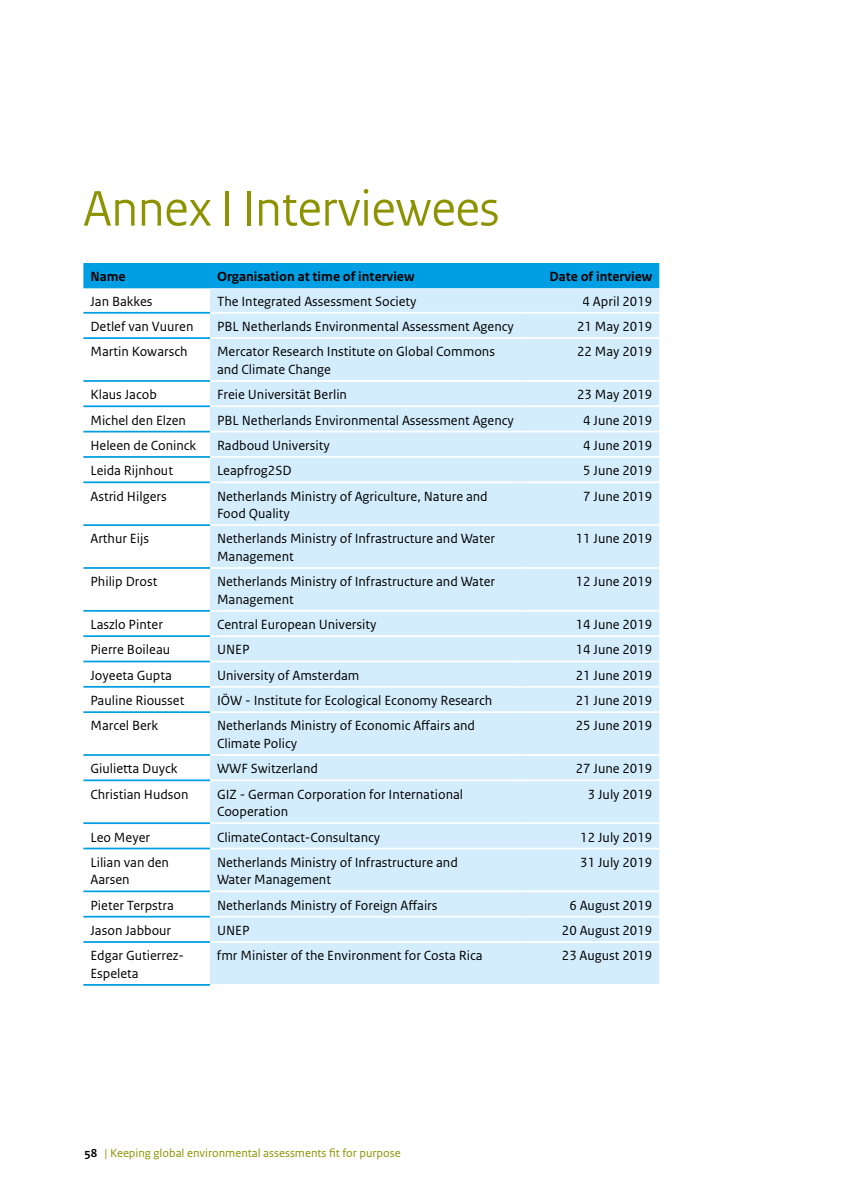
<style>
.page{position:relative;width:844px;height:1191px;background:#fff}
.page>*{position:absolute;margin:0;border:0;box-sizing:border-box;transform-origin:0 0}
.t1{font:52.5px "Rijksoverheid Sans Heading";color:#8d9300}
.t2{font:14px/17.5px "Rijksoverheid Sans Text";color:#000}
.t3{font:700 14px "Rijksoverheid Sans Text";color:#000}
.t4{font:12.25px "Rijksoverheid Sans Text";color:#8d9300}
.s1{font-weight:700;color:#000}
</style>
<div class="page">
<div style="left:83px;top:263px;width:576px;height:25px;background:#009ee3"></div>
<div style="left:210px;top:288px;width:449px;height:696px;background:#d4edfc"></div>
<hr style="left:210px;top:312px;width:316px;height:2px;background:#fff">
<hr style="left:526px;top:312px;width:133px;height:2px;background:#fff">
<hr style="left:210px;top:337px;width:316px;height:2px;background:#fff">
<hr style="left:526px;top:337px;width:133px;height:2px;background:#fff">
<hr style="left:210px;top:380px;width:316px;height:2px;background:#fff">
<hr style="left:526px;top:380px;width:133px;height:2px;background:#fff">
<hr style="left:210px;top:405px;width:316px;height:2px;background:#fff">
<hr style="left:526px;top:405px;width:133px;height:2px;background:#fff">
<hr style="left:210px;top:431px;width:316px;height:1px;background:#fff">
<hr style="left:526px;top:431px;width:133px;height:1px;background:#fff">
<hr style="left:210px;top:456px;width:316px;height:2px;background:#fff">
<hr style="left:526px;top:456px;width:133px;height:2px;background:#fff">
<hr style="left:210px;top:481px;width:316px;height:2px;background:#fff">
<hr style="left:526px;top:481px;width:133px;height:2px;background:#fff">
<hr style="left:210px;top:524px;width:316px;height:2px;background:#fff">
<hr style="left:526px;top:524px;width:133px;height:2px;background:#fff">
<hr style="left:210px;top:567px;width:316px;height:2px;background:#fff">
<hr style="left:526px;top:567px;width:133px;height:2px;background:#fff">
<hr style="left:210px;top:610px;width:316px;height:1px;background:#fff">
<hr style="left:526px;top:610px;width:133px;height:1px;background:#fff">
<hr style="left:210px;top:635px;width:316px;height:2px;background:#fff">
<hr style="left:526px;top:635px;width:133px;height:2px;background:#fff">
<hr style="left:210px;top:660px;width:316px;height:2px;background:#fff">
<hr style="left:526px;top:660px;width:133px;height:2px;background:#fff">
<hr style="left:210px;top:686px;width:316px;height:1px;background:#fff">
<hr style="left:526px;top:686px;width:133px;height:1px;background:#fff">
<hr style="left:210px;top:711px;width:316px;height:2px;background:#fff">
<hr style="left:526px;top:711px;width:133px;height:2px;background:#fff">
<hr style="left:210px;top:754px;width:316px;height:2px;background:#fff">
<hr style="left:526px;top:754px;width:133px;height:2px;background:#fff">
<hr style="left:210px;top:779px;width:316px;height:2px;background:#fff">
<hr style="left:526px;top:779px;width:133px;height:2px;background:#fff">
<hr style="left:210px;top:822px;width:316px;height:2px;background:#fff">
<hr style="left:526px;top:822px;width:133px;height:2px;background:#fff">
<hr style="left:210px;top:847px;width:316px;height:2px;background:#fff">
<hr style="left:526px;top:847px;width:133px;height:2px;background:#fff">
<hr style="left:210px;top:890px;width:316px;height:2px;background:#fff">
<hr style="left:526px;top:890px;width:133px;height:2px;background:#fff">
<hr style="left:210px;top:915px;width:316px;height:2px;background:#fff">
<hr style="left:526px;top:915px;width:133px;height:2px;background:#fff">
<hr style="left:210px;top:941px;width:316px;height:2px;background:#fff">
<hr style="left:526px;top:941px;width:133px;height:2px;background:#fff">
<hr style="left:83px;top:312px;width:127px;height:2px;background:#009ee3">
<hr style="left:83px;top:337px;width:127px;height:2px;background:#009ee3">
<hr style="left:83px;top:380px;width:127px;height:2px;background:#009ee3">
<hr style="left:83px;top:405px;width:127px;height:2px;background:#009ee3">
<hr style="left:83px;top:431px;width:127px;height:1px;background:#009ee3">
<hr style="left:83px;top:456px;width:127px;height:2px;background:#009ee3">
<hr style="left:83px;top:481px;width:127px;height:2px;background:#009ee3">
<hr style="left:83px;top:524px;width:127px;height:2px;background:#009ee3">
<hr style="left:83px;top:567px;width:127px;height:2px;background:#009ee3">
<hr style="left:83px;top:610px;width:127px;height:1px;background:#009ee3">
<hr style="left:83px;top:635px;width:127px;height:2px;background:#009ee3">
<hr style="left:83px;top:660px;width:127px;height:2px;background:#009ee3">
<hr style="left:83px;top:686px;width:127px;height:1px;background:#009ee3">
<hr style="left:83px;top:711px;width:127px;height:2px;background:#009ee3">
<hr style="left:83px;top:754px;width:127px;height:2px;background:#009ee3">
<hr style="left:83px;top:779px;width:127px;height:2px;background:#009ee3">
<hr style="left:83px;top:822px;width:127px;height:2px;background:#009ee3">
<hr style="left:83px;top:847px;width:127px;height:2px;background:#009ee3">
<hr style="left:83px;top:890px;width:127px;height:2px;background:#009ee3">
<hr style="left:83px;top:915px;width:127px;height:2px;background:#009ee3">
<hr style="left:83px;top:941px;width:127px;height:2px;background:#009ee3">
<hr style="left:83px;top:984px;width:127px;height:1px;background:#009ee3">
<h1 class="t1" style="left:83px;top:178px;width:417px">Annex I Interviewees</h1>
<p class="t3" style="left:90px;top:269px;width:37px">Name</p>
<p class="t3" style="left:217px;top:269px;width:199px">Organisation at time of interview</p>
<p class="t3" style="left:549px;top:269px;width:104px">Date of interview</p>
<p class="t2" style="left:90px;top:293px;width:64px">Jan Bakkes</p>
<p class="t2" style="left:217px;top:293px;width:201px">The Integrated Assessment Society</p>
<p class="t2" style="left:582px;top:293px;width:71px">4 April 2019</p>
<p class="t2" style="left:90px;top:318px;width:104px">Detlef van Vuuren</p>
<p class="t2" style="left:217px;top:318px;width:298px">PBL Netherlands Environmental Assessment Agency</p>
<p class="t2" style="left:577px;top:318px;width:77px">21 May 2019</p>
<p class="t2" style="left:90px;top:343px;width:99px">Martin Kowarsch</p>
<p class="t2" style="left:217px;top:343px;width:279px">Mercator Research Institute on Global Commons and Climate Change</p>
<p class="t2" style="left:577px;top:343px;width:77px">22 May 2019</p>
<p class="t2" style="left:90px;top:386px;width:68px">Klaus Jacob</p>
<p class="t2" style="left:217px;top:386px;width:131px">Freie Universität Berlin</p>
<p class="t2" style="left:577px;top:386px;width:77px">23 May 2019</p>
<p class="t2" style="left:90px;top:411px;width:97px">Michel den Elzen</p>
<p class="t2" style="left:217px;top:411px;width:298px">PBL Netherlands Environmental Assessment Agency</p>
<p class="t2" style="left:583px;top:411px;width:71px">4 June 2019</p>
<p class="t2" style="left:90px;top:437px;width:107px">Heleen de Coninck</p>
<p class="t2" style="left:217px;top:437px;width:114px">Radboud University</p>
<p class="t2" style="left:583px;top:437px;width:71px">4 June 2019</p>
<p class="t2" style="left:90px;top:462px;width:84px">Leida Rijnhout</p>
<p class="t2" style="left:217px;top:462px;width:76px">Leapfrog2SD</p>
<p class="t2" style="left:583px;top:462px;width:71px">5 June 2019</p>
<p class="t2" style="left:90px;top:487px;width:78px">Astrid Hilgers</p>
<p class="t2" style="left:217px;top:487px;width:272px">Netherlands Ministry of Agriculture, Nature and<br>Food Quality</p>
<p class="t2" style="left:583px;top:487px;width:71px">7 June 2019</p>
<p class="t2" style="left:90px;top:530px;width:60px">Arthur Eijs</p>
<p class="t2" style="left:217px;top:530px;width:279px">Netherlands Ministry of Infrastructure and Water<br>Management</p>
<p class="t2" style="left:575px;top:530px;width:78px">11 June 2019</p>
<p class="t2" style="left:90px;top:573px;width:68px">Philip Drost</p>
<p class="t2" style="left:217px;top:573px;width:279px">Netherlands Ministry of Infrastructure and Water<br>Management</p>
<p class="t2" style="left:575px;top:573px;width:78px">12 June 2019</p>
<p class="t2" style="left:90px;top:616px;width:74px">Laszlo Pinter</p>
<p class="t2" style="left:217px;top:616px;width:161px">Central European University</p>
<p class="t2" style="left:575px;top:616px;width:78px">14 June 2019</p>
<p class="t2" style="left:90px;top:641px;width:81px">Pierre Boileau</p>
<p class="t2" style="left:217px;top:641px;width:34px">UNEP</p>
<p class="t2" style="left:575px;top:641px;width:78px">14 June 2019</p>
<p class="t2" style="left:90px;top:666px;width:83px">Joyeeta Gupta</p>
<p class="t2" style="left:217px;top:666px;width:144px">University of Amsterdam</p>
<p class="t2" style="left:575px;top:666px;width:78px">21 June 2019</p>
<p class="t2" style="left:90px;top:692px;width:95px">Pauline Riousset</p>
<p class="t2" style="left:217px;top:692px;width:276px">IÖW - Institute for Ecological Economy Research</p>
<p class="t2" style="left:575px;top:692px;width:78px">21 June 2019</p>
<p class="t2" style="left:90px;top:717px;width:69px">Marcel Berk</p>
<p class="t2" style="left:217px;top:717px;width:259px">Netherlands Ministry of Economic Affairs and<br>Climate Policy</p>
<p class="t2" style="left:575px;top:717px;width:78px">25 June 2019</p>
<p class="t2" style="left:90px;top:760px;width:89px">Giulietta Duyck</p>
<p class="t2" style="left:217px;top:760px;width:102px">WWF Switzerland</p>
<p class="t2" style="left:575px;top:760px;width:78px">27 June 2019</p>
<p class="t2" style="left:90px;top:785px;width:100px">Christian Hudson</p>
<p class="t2" style="left:217px;top:785px;width:248px">GIZ - German Corporation for International<br>Cooperation</p>
<p class="t2" style="left:587px;top:785px;width:66px">3 July 2019</p>
<p class="t2" style="left:90px;top:828px;width:61px">Leo Meyer</p>
<p class="t2" style="left:217px;top:828px;width:165px">ClimateContact-Consultancy</p>
<p class="t2" style="left:580px;top:828px;width:73px">12 July 2019</p>
<p class="t2" style="left:90px;top:853px;width:80px">Lilian van den<br>Aarsen</p>
<p class="t2" style="left:217px;top:853px;width:242px">Netherlands Ministry of Infrastructure and<br>Water Management</p>
<p class="t2" style="left:580px;top:853px;width:73px">31 July 2019</p>
<p class="t2" style="left:90px;top:896px;width:85px">Pieter Terpstra</p>
<p class="t2" style="left:217px;top:896px;width:222px">Netherlands Ministry of Foreign Affairs</p>
<p class="t2" style="left:569px;top:896px;width:84px">6 August 2019</p>
<p class="t2" style="left:90px;top:922px;width:82px">Jason Jabbour</p>
<p class="t2" style="left:217px;top:922px;width:34px">UNEP</p>
<p class="t2" style="left:561px;top:922px;width:92px">20 August 2019</p>
<p class="t2" style="left:90px;top:947px;width:95px">Edgar Gutierrez-<br>Espeleta</p>
<p class="t2" style="left:217px;top:947px;width:267px">fmr Minister of the Environment for Costa Rica</p>
<p class="t2" style="left:561px;top:947px;width:92px">23 August 2019</p>
<p class="t4" style="left:84px;top:1145px;width:317px"><span class="s1">58</span> | Keeping global environmental assessments fit for purpose</p>
</div>
